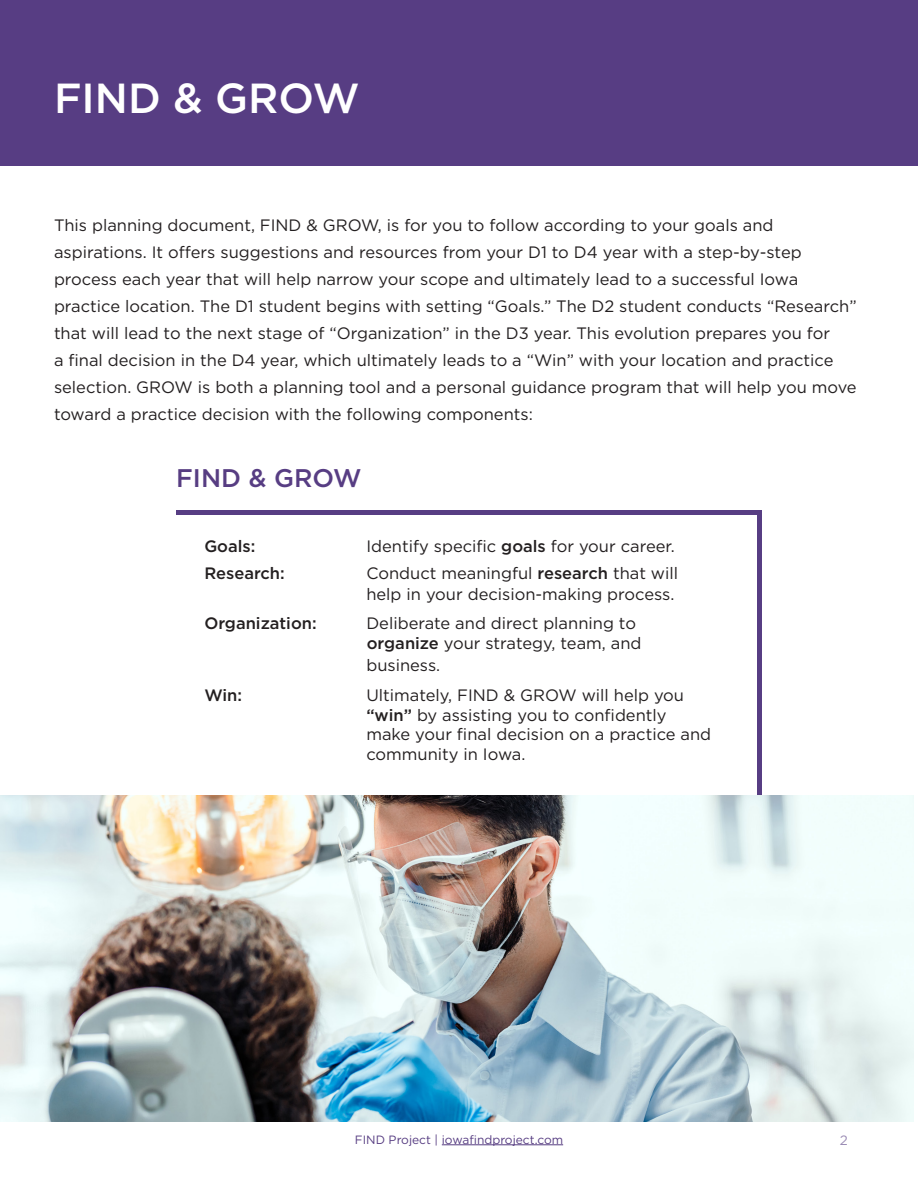
<style>
.page{position:relative;width:918px;height:1188px;background:#fff}
.page>*{position:absolute;margin:0;border:0;box-sizing:border-box;transform-origin:0 0}
.t1{font:500 42px "Gotham";color:#fff}
.t2{font:500 25.5px "Gotham";color:#573d83}
.t3{font:16.5px/19.8px "Gotham";color:#231f20}
.t4{font:500 16.5px "Gotham";color:#231f20}
.t5{font:13.5px "Gotham";color:#9a8bb4}
.t6{font:12px "Gotham";color:#573d82}
.s1{color:#573d82}
.s2{font-weight:500}
</style>
<div class="page">
<div style="left:0;top:0;width:918px;height:166px;background:#573d83"></div>
<div style="left:176px;top:510px;width:586px;height:5px;background:#573d83"></div>
<hr style="left:758px;top:515px;width:4px;height:287px;background:#573d83">
<hr style="left:442px;top:1144px;width:121px;height:1px;background:#573d82">
<img style="left:0;top:795px;width:914px;height:327px">
<p class="t1" style="left:54px;top:71px;width:307px">FIND &amp; GROW</p>
<p class="t3" style="left:54px;top:215px;width:721px">This planning document, FIND &amp; GROW, is for you to follow according to your goals and</p>
<p class="t3" style="left:54px;top:242px;width:749px">aspirations. It offers suggestions and resources from your D1 to D4 year with a step-by-step</p>
<p class="t3" style="left:54px;top:269px;width:746px">process each year that will help narrow your scope and ultimately lead to a successful Iowa</p>
<p class="t3" style="left:54px;top:296px;width:804px">practice location. The D1 student begins with setting “Goals.” The D2 student conducts “Research”</p>
<p class="t3" style="left:54px;top:323px;width:778px">that will lead to the next stage of “Organization” in the D3 year. This evolution prepares you for</p>
<p class="t3" style="left:54px;top:350px;width:781px">a final decision in the D4 year, which ultimately leads to a “Win” with your location and practice</p>
<p class="t3" style="left:54px;top:377px;width:804px">selection. GROW is both a planning tool and a personal guidance program that will help you move</p>
<p class="t3" style="left:54px;top:404px;width:480px">toward a practice decision with the following components:</p>
<p class="t2" style="left:176px;top:462px;width:187px"><span class="s1">FIND</span> &amp; GROW</p>
<p class="t4" style="left:204px;top:536px;width:53px">Goals:</p>
<p class="t3" style="left:366px;top:536px;width:310px">Identify specific <span class="s2">goals</span> for your career.</p>
<p class="t4" style="left:204px;top:562px;width:82px">Research:</p>
<p class="t3" style="left:366px;top:562px;width:313px;line-height:21.6px">Conduct meaningful <span class="s2">research</span> that will help in your decision-making process.</p>
<p class="t4" style="left:204px;top:613px;width:114px">Organization:</p>
<p class="t3" style="left:366px;top:613px;width:277px">Deliberate and direct planning to <span class="s2">organize</span> your strategy, team, and</p>
<p class="t3" style="left:366px;top:655px;width:75px">business.</p>
<p class="t4" style="left:204px;top:684px;width:39px">Win:</p>
<p class="t3" style="left:366px;top:685px;width:346px">Ultimately, FIND &amp; GROW will help you <span class="s2">“win”</span> by assisting you to confidently make your final decision on a practice and community in Iowa.</p>
<p class="t6" style="left:355px;top:1132px;width:210px">FIND Project | iowafindproject.com</p>
<p class="t5" style="left:840px;top:1131px;width:10px">2</p>
</div>
